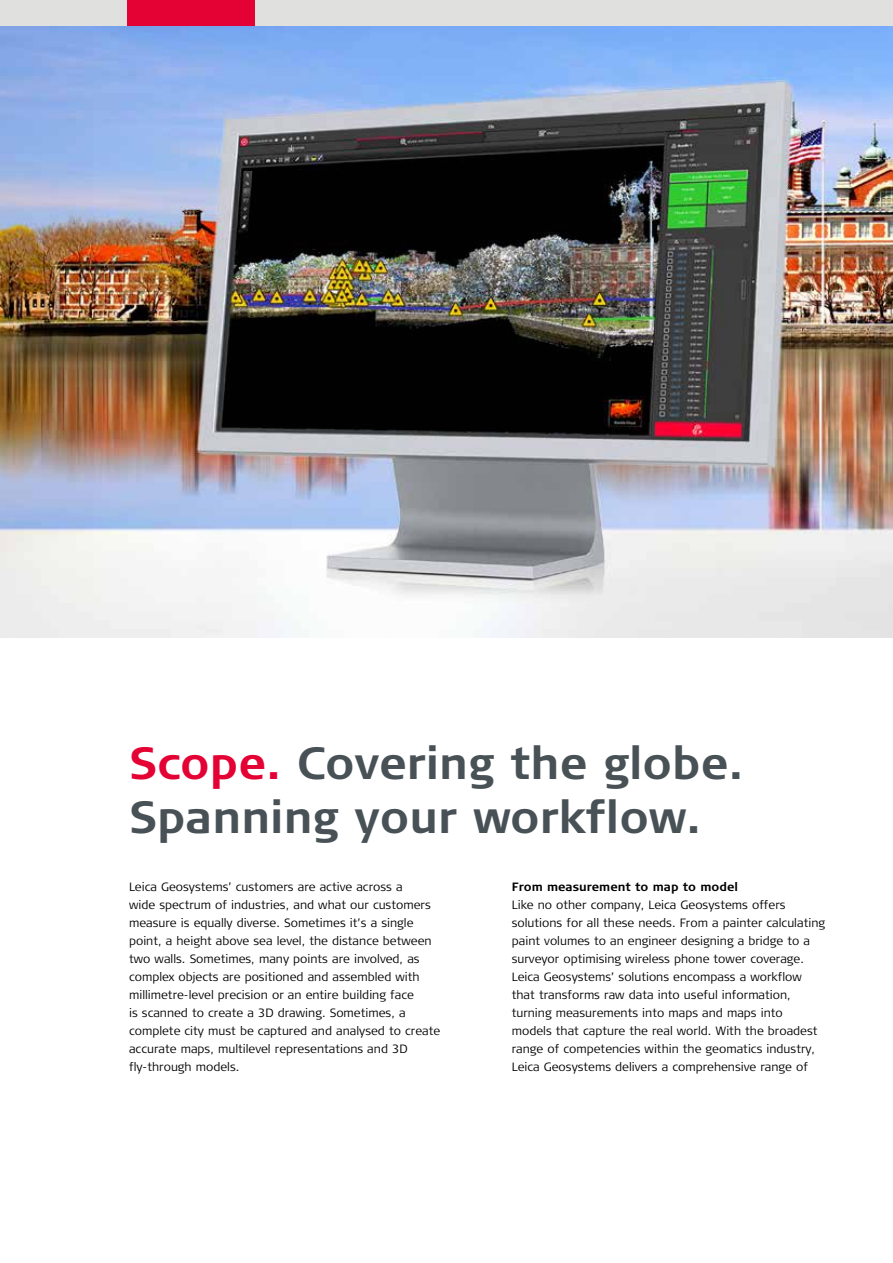
<style>
.page{position:relative;width:893px;height:1263px;background:#fff}
.page>*{position:absolute;margin:0;border:0;box-sizing:border-box;transform-origin:0 0}
.t1{font:700 45px/54px "Signa Column";color:#485156}
.t2{font:300 12px/18px "Signa Column";color:#000}
.t3{font:700 12px "Signa Column";color:#000}
.s1{color:#e40134}
</style>
<div class="page">
<img style="left:0;top:26px;width:893px;height:612px">
<div style="left:0;top:0;width:893px;height:26px;background:#e0e0df"></div>
<div style="left:128px;top:0;width:127px;height:26px;background:#e40134"></div>
<h1 class="t1" style="left:129px;top:738px;width:616px"><span class="s1">Scope.</span> Covering the globe.<br>Spanning your workflow.</h1>
<p class="t2" style="left:129px;top:878px;width:313px">Leica Geosystems’ customers are active across a<br>wide spectrum of industries, and what our customers measure is equally diverse. Sometimes it’s a single point, a height above sea level, the distance between two walls. Sometimes, many points are involved, as complex objects are positioned and assembled with millimetre-level precision or an entire building face<br>is scanned to create a 3D drawing. Sometimes, a complete city must be captured and analysed to create accurate maps, multilevel representations and 3D fly-through models.</p>
<p class="t3" style="left:512px;top:879px;width:228px">From measurement to map to model</p>
<p class="t2" style="left:512px;top:896px;width:315px">Like no other company, Leica Geosystems offers solutions for all these needs. From a painter calculating paint volumes to an engineer designing a bridge to a surveyor optimising wireless phone tower coverage.<br>Leica Geosystems’ solutions encompass a workflow that transforms raw data into useful information, turning measurements into maps and maps into models that capture the real world. With the broadest range of competencies within the geomatics industry, Leica Geosystems delivers a comprehensive range of</p>
</div>
